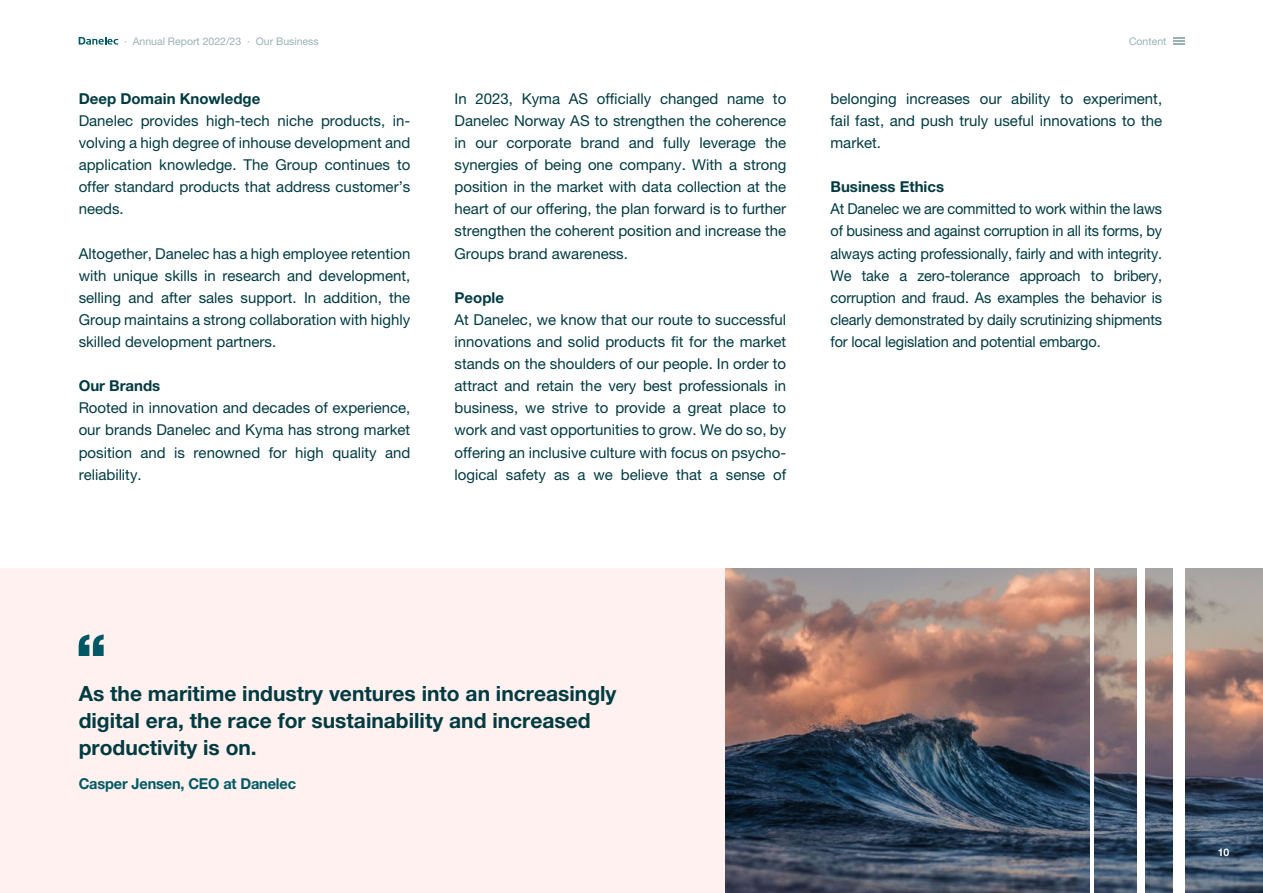
<style>
.page{position:relative;width:1263px;height:893px;background:#fff}
.page>*{position:absolute;margin:0;border:0;box-sizing:border-box;transform-origin:0 0}
.Quotes__large{font:700 21px/27px "Helvetica Neue LT Pro";color:#003b42}
.Body{font:15px/22px "Helvetica Neue LT Pro";color:#003b42;text-align:justify}
.Heading_3{font:700 15px "Helvetica Neue LT Pro";color:#003b42}
.Quotes__large-2{font:700 15px "Helvetica Neue LT Pro";letter-spacing:-.01em;color:#005865}
.Subheading{font:10.5px "Helvetica Neue LT Pro";color:#99b1b3}
.Subheading-2{font:700 10.5px "Helvetica Neue LT Pro";color:#fff}
</style>
<div class="page">
<div style="left:0;top:568px;width:1263px;height:325px;background:#fff1ef"></div>
<img style="left:725px;top:568px;width:538px;height:325px">
<hr style="left:1090px;top:568px;width:4px;height:325px;background:#fff">
<div style="left:1137px;top:568px;width:8px;height:325px;background:#fff"></div>
<div style="left:1173px;top:568px;width:11px;height:325px;background:#fff"></div>
<svg style="left:79px;top:37px;width:39px;height:8px"></svg>
<svg style="left:1173px;top:37px;width:11px;height:8px"></svg>
<svg style="left:79px;top:634px;width:25px;height:22px"></svg>
<p class="Subheading" style="left:124px;top:35px;width:196px">· Annual Report 2022/23 · Our Business</p>
<p class="Heading_3" style="left:79px;top:89px;width:183px">Deep Domain Knowledge</p>
<p class="Body" style="left:79px;top:109px;width:333px">Danelec provides high-tech niche products, in&shy;volving a high degree of inhouse development and application knowledge. The Group continues to offer standard products that address customer’s needs.</p>
<p class="Body" style="left:79px;top:242px;width:333px">Altogether, Danelec has a high employee retention with unique skills in research and development, selling and after sales support. In addition, the Group maintains a strong collaboration with highly skilled development partners.</p>
<p class="Heading_3" style="left:79px;top:377px;width:83px">Our Brands</p>
<p class="Body" style="left:79px;top:397px;width:333px">Rooted in innovation and decades of experience, our brands Danelec and Kyma has strong market position and is renowned for high quality and reliability.</p>
<p class="Body" style="left:455px;top:87px;width:333px">In 2023, Kyma AS officially changed name to Danelec Norway AS to strengthen the coherence in our corporate brand and fully leverage the synergies of being one company. With a strong position in the market with data collection at the heart of our offering, the plan forward is to further strengthen the coherent position and increase the Groups brand awareness.</p>
<p class="Heading_3" style="left:455px;top:288px;width:51px">People</p>
<p class="Body" style="left:455px;top:308px;width:333px">At Danelec, we know that our route to successful innovations and solid products fit for the market stands on the shoulders of our people. In order to attract and retain the very best professionals in business, we strive to provide a great place to work and vast opportunities to grow. We do so, by offering an inclusive culture with focus on psycho&shy;logical safety as a we believe that a sense of</p>
<p class="Subheading" style="left:1129px;top:35px;width:39px">Content</p>
<p class="Body" style="left:830px;top:87px;width:333px">belonging increases our ability to experiment, fail fast, and push truly useful innovations to the market.</p>
<p class="Heading_3" style="left:830px;top:178px;width:115px">Business Ethics</p>
<p class="Body" style="left:830px;top:198px;width:333px">At Danelec we are committed to work within the laws of business and against corruption in all its forms, by always acting professionally, fairly and with integrity.<br>We take a zero-tolerance approach to bribery, corruption and fraud. As examples the behavior is clearly demonstrated by daily scrutinizing shipments for local legislation and potential embargo.</p>
<p class="Quotes__large" style="left:79px;top:679px;width:539px">As the maritime industry ventures into an increasingly digital era, the race for sustainability and increased productivity is on.</p>
<p class="Quotes__large-2" style="left:79px;top:775px;width:219px">Casper Jensen, CEO at Danelec</p>
<p class="Subheading-2" style="left:1218px;top:846px;width:13px">10</p>
</div>
